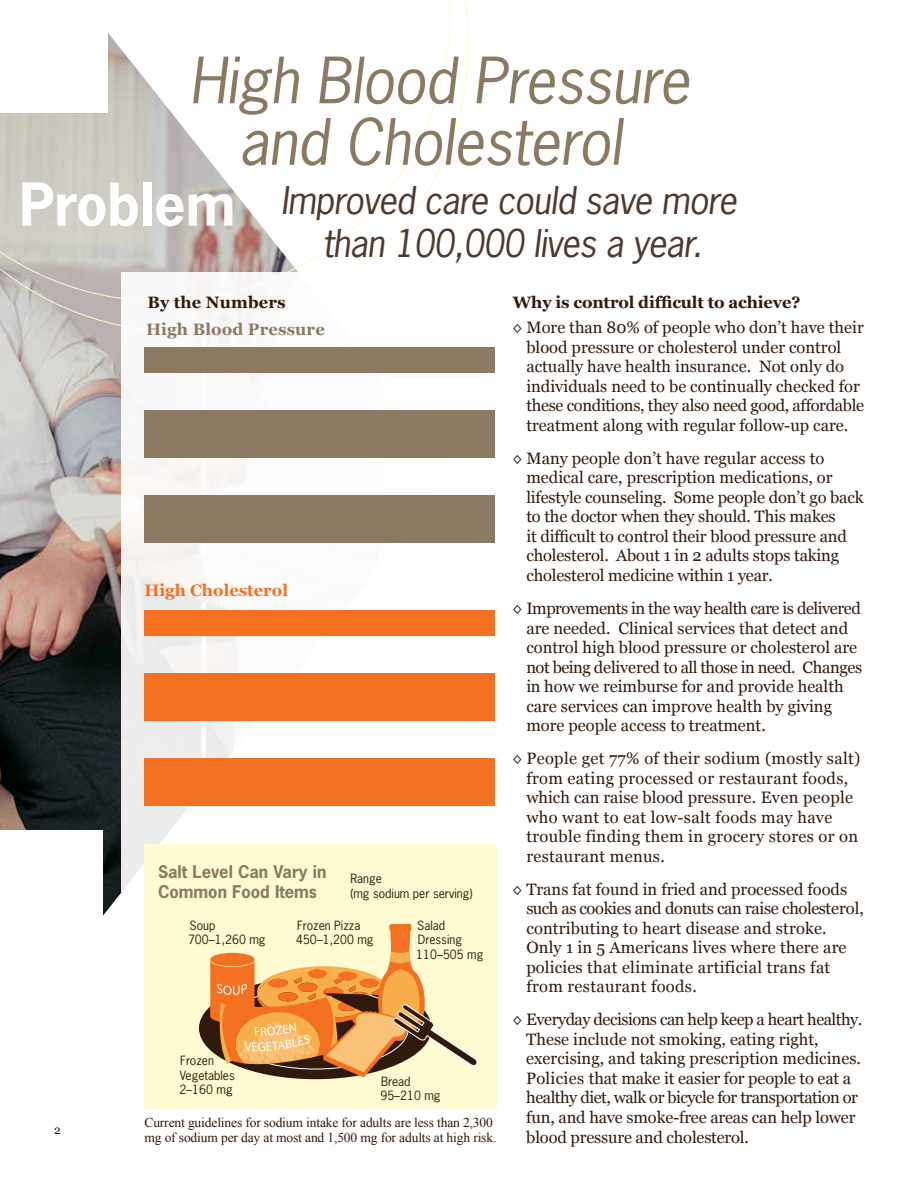
<style>
.page{position:relative;width:918px;height:1188px;background:#fff}
.page>*{position:absolute;margin:0;border:0;box-sizing:border-box;transform-origin:0 0}
.t1{font:italic 60px/61.5px "News Gothic Std";letter-spacing:-.01em;color:#8a7a62;text-align:center}
.t2{font:700 55.5px "News Gothic Std";color:#fff}
.t3{font:italic 36px/43.5px "News Gothic Std";letter-spacing:-.02em;color:#4e392f;text-align:center}
.t4{font:16.5px/19.5px "Georgia";color:#301a0e}
.t5{font:16.5px/19.5px "Georgia";letter-spacing:.02em;color:#301a0e}
.t6{font:700 16.5px/19.5px "News Gothic Std";color:#8a7a62}
.t7{font:700 16.5px "Georgia";letter-spacing:-.01em;color:#301a0e}
.t8{font:700 16.5px "Georgia";letter-spacing:.01em;color:#8a7a62}
.t9{font:700 16.5px "Georgia";color:#f37121}
.t10{font:700 16.5px "Georgia";letter-spacing:.01em;color:#301a0e}
.t11{font:13.5px/14.9px "Times New Roman";letter-spacing:-.01em;color:#301a0e}
.t12{font:12px/14.4px "News Gothic Std";color:#301a0e}
.t13{font:12px "Georgia";color:#301a0e}
</style>
<div class="page">
<img style="left:0;top:332px;width:122px;height:584px">
<div style="left:0;top:830px;width:103px;height:173px;background:#fff"></div>
<svg style="left:0;top:0;width:469px;height:332px"></svg>
<svg style="left:0;top:0;width:450px;height:302px"></svg>
<div style="left:121px;top:272px;width:390px;height:619px;background:#fff"></div>
<div style="left:144px;top:844px;width:353px;height:265px;background:#fefad2"></div>
<svg style="left:210px;top:924px;width:268px;height:153px"></svg>
<div style="left:144px;top:347px;width:351px;height:25px;background:#8a7a62"></div>
<div style="left:144px;top:410px;width:351px;height:48px;background:#8a7a62"></div>
<div style="left:144px;top:495px;width:351px;height:48px;background:#8a7a62"></div>
<div style="left:144px;top:610px;width:351px;height:25px;background:#f37121"></div>
<div style="left:144px;top:673px;width:351px;height:48px;background:#f37121"></div>
<div style="left:144px;top:758px;width:351px;height:48px;background:#f37121"></div>
<p class="t1" style="left:189px;top:51px;width:502px">High Blood Pressure and Cholesterol</p>
<p class="t3" style="left:281px;top:179px;width:458px">Improved care could save more than 100,000 lives a year.</p>
<p class="t2" style="left:19px;top:168px;width:217px">Problem</p>
<h4 class="t7" style="left:513px;top:293px;width:289px">Why is control difficult to achieve?</h4>
<p class="t4" style="left:526px;top:318px;width:339px;text-indent:-13px">◊ More than 80% of people who don’t have their blood pressure or cholesterol under control actually have health insurance. Not only do individuals need to be continually checked for these conditions, they also need good, affordable treatment along with regular follow-up care.</p>
<p class="t4" style="left:526px;top:448px;width:339px;text-indent:-13px">◊ Many people don’t have regular access to medical care, prescription medications, or lifestyle counseling. Some people don’t go back to the doctor when they should. This makes</p>
<p class="t4" style="left:526px;top:526px;width:322px">it difficult to control their blood pressure and</p>
<p class="t4" style="left:526px;top:546px;width:314px">cholesterol. About 1 in 2 adults stops taking cholesterol medicine within 1 year.</p>
<p class="t4" style="left:526px;top:599px;width:337px;text-indent:-13px">◊ Improvements in the way health care is delivered are needed. Clinical services that detect and control high blood pressure or cholesterol are not being delivered to all those in need. Changes in how we reimburse for and provide health care services can improve health by giving more people access to treatment.</p>
<p class="t5" style="left:526px;top:749px;width:335px;text-indent:-13px">◊ People get 77% of their sodium (mostly salt) from eating processed or restaurant foods, which can raise blood pressure. Even people who want to eat low-salt foods may have trouble finding them in grocery stores or on restaurant menus.</p>
<p class="t4" style="left:526px;top:879px;width:339px;text-indent:-13px">◊ Trans fat found in fried and processed foods such as cookies and donuts can raise cholesterol, contributing to heart disease and stroke.<br>Only 1 in 5 Americans lives where there are policies that eliminate artificial trans fat from restaurant foods.</p>
<p class="t4" style="left:526px;top:1010px;width:337px;text-indent:-13px">◊ Everyday decisions can help keep a heart healthy.<br>These include not smoking, eating right, exercising, and taking prescription medicines.<br>Policies that make it easier for people to eat a healthy diet, walk or bicycle for transportation or fun, and have smoke-free areas can help lower</p>
<p class="t10" style="left:147px;top:293px;width:140px">By the Numbers</p>
<p class="t8" style="left:146px;top:320px;width:180px">High Blood Pressure</p>
<p class="t9" style="left:144px;top:581px;width:145px">High Cholesterol</p>
<p class="t6" style="left:158px;top:862px;width:170px">Salt Level Can Vary in<br>Common Food Items</p>
<p class="t12" style="left:350px;top:870px;width:124px;line-height:15px">Range<br>(mg sodium per serving)</p>
<p class="t12" style="left:188px;top:918px;width:79px">Soup<br>700–1,260 mg</p>
<p class="t12" style="left:296px;top:918px;width:79px">Frozen Pizza<br>450–1,200 mg</p>
<p class="t12" style="left:416px;top:918px;width:69px">Salad<br>Dressing<br>110–505 mg</p>
<p class="t12" style="left:179px;top:1054px;width:57px">Frozen<br>Vegetables<br>2–160 mg</p>
<p class="t12" style="left:380px;top:1074px;width:62px">Bread<br>95–210 mg</p>
<p class="t11" style="left:144px;top:1115px;width:353px">Current guidelines for sodium intake for adults are less than 2,300 mg of sodium per day at most and 1,500 mg for adults at high risk.</p>
<p class="t13" style="left:54px;top:1124px;width:8px">2</p>
<p class="t4" style="left:526px;top:1127px;width:224px">blood pressure and cholesterol.</p>
</div>
